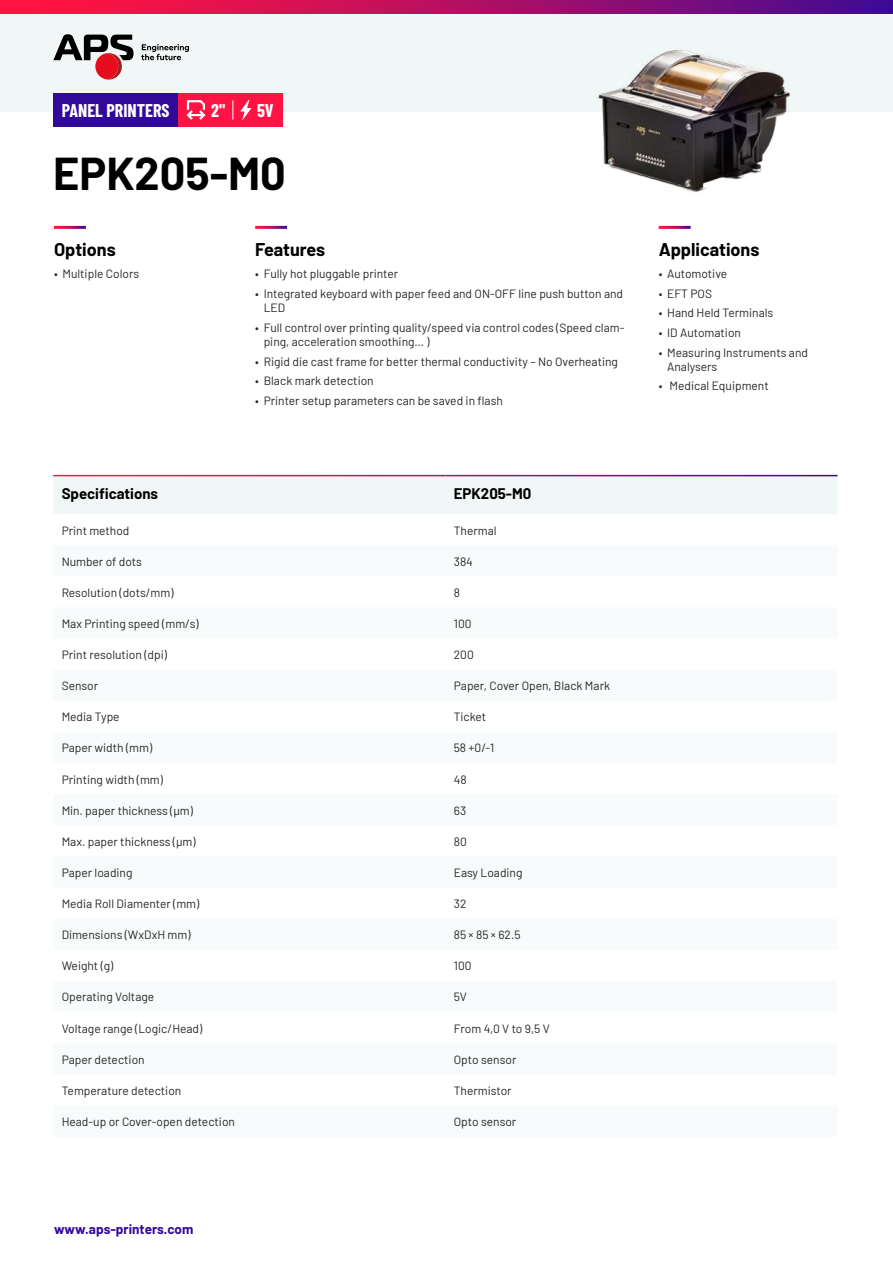
<style>
.page{position:relative;width:893px;height:1263px;background:#fff}
.page>*{position:absolute;margin:0;border:0;box-sizing:border-box;transform-origin:0 0}
.t1{font:700 45px "Barlow";color:#000}
.t2{font:700 18px "Barlow";color:#000}
.t3{font:700 18px "Barlow Condensed";color:#fff}
.t4{font:700 15px "Barlow";color:#000}
.t5{font:700 13.5px "Barlow";color:#320a99}
.t6{font:12px/14.4px "Barlow";color:#262626}
</style>
<div class="page">
<div style="left:0;top:0;width:893px;height:112px;background:#f1f6f7"></div>
<svg style="left:141px;top:44px;width:48px;height:16px"></svg>
<svg style="left:53px;top:34px;width:81px;height:46px"></svg>
<div style="left:95px;top:53px;width:23px;height:26px;background:#e60e1c;border-radius:50%"></div>
<svg style="left:0;top:0;width:893px;height:13px;background:#af0f63"></svg>
<div style="left:53px;top:476px;width:784px;height:38px;background:#f1f6f7"></div>
<div style="left:53px;top:94px;width:125px;height:33px;background:#320a99"></div>
<div style="left:178px;top:93px;width:104px;height:34px;background:#ff1342"></div>
<svg style="left:186px;top:100px;width:19px;height:20px"></svg>
<svg style="left:233px;top:100px;width:1px;height:20px"></svg>
<svg style="left:240px;top:100px;width:11px;height:20px"></svg>
<img style="left:598px;top:50px;width:192px;height:142px">
<h2 class="t3" style="left:62px;top:100px;width:109px">PANEL PRINTERS</h2>
<h2 class="t3" style="left:211px;top:100px;width:16px">2"</h2>
<h2 class="t3" style="left:257px;top:100px;width:18px">5V</h2>
<h1 class="t1" style="left:53px;top:148px;width:234px">EPK205-M0</h1>
<h2 class="t2" style="left:54px;top:236px;width:63px">Options</h2>
<p class="t6" style="left:54px;top:268px;width:87px">• Multiple Colors</p>
<h2 class="t2" style="left:255px;top:236px;width:72px">Features</h2>
<p class="t6" style="left:255px;top:268px;width:145px">• Fully hot pluggable printer</p>
<p class="t6" style="left:264px;top:287px;width:361px;text-indent:-9px">• Integrated keyboard with paper feed and ON-OFF line push button and<br>LED</p>
<p class="t6" style="left:264px;top:321px;width:362px;text-indent:-9px">• Full control over printing quality/speed via control codes (Speed clam&shy;ping, acceleration smoothing… )</p>
<p class="t6" style="left:255px;top:355px;width:364px">• Rigid die cast frame for better thermal conductivity – No Overheating</p>
<p class="t6" style="left:255px;top:374px;width:120px">• Black mark detection</p>
<p class="t6" style="left:255px;top:394px;width:249px">• Printer setup parameters can be saved in flash</p>
<p class="t4" style="left:62px;top:483px;width:98px">Specifications</p>
<p class="t4" style="left:454px;top:485px;width:79px">EPK205-M0</p>
<p class="t6" style="left:62px;top:524px;width:69px">Print method</p>
<p class="t6" style="left:454px;top:524px;width:44px">Thermal</p>
<p class="t6" style="left:62px;top:555px;width:82px">Number of dots</p>
<p class="t6" style="left:454px;top:555px;width:21px">384</p>
<p class="t6" style="left:62px;top:586px;width:113px">Resolution (dots/mm)</p>
<p class="t6" style="left:454px;top:586px;width:8px">8</p>
<p class="t6" style="left:62px;top:617px;width:139px">Max Printing speed (mm/s)</p>
<p class="t6" style="left:454px;top:617px;width:19px">100</p>
<p class="t6" style="left:62px;top:648px;width:107px">Print resolution (dpi)</p>
<p class="t6" style="left:454px;top:648px;width:21px">200</p>
<p class="t6" style="left:62px;top:679px;width:38px">Sensor</p>
<p class="t6" style="left:454px;top:679px;width:158px">Paper, Cover Open, Black Mark</p>
<p class="t6" style="left:62px;top:710px;width:59px">Media Type</p>
<p class="t6" style="left:454px;top:710px;width:34px">Ticket</p>
<p class="t6" style="left:62px;top:741px;width:92px">Paper width (mm)</p>
<p class="t6" style="left:454px;top:741px;width:42px">58 +0/-1</p>
<p class="t6" style="left:62px;top:773px;width:103px">Printing width (mm)</p>
<p class="t6" style="left:454px;top:773px;width:14px">48</p>
<p class="t6" style="left:62px;top:804px;width:133px">Min. paper thickness (µm)</p>
<p class="t6" style="left:454px;top:804px;width:14px">63</p>
<p class="t6" style="left:62px;top:835px;width:135px">Max. paper thickness (µm)</p>
<p class="t6" style="left:454px;top:835px;width:15px">80</p>
<p class="t6" style="left:62px;top:866px;width:72px">Paper loading</p>
<p class="t6" style="left:454px;top:866px;width:70px">Easy Loading</p>
<p class="t6" style="left:62px;top:897px;width:139px">Media Roll Diamenter (mm)</p>
<p class="t6" style="left:454px;top:897px;width:14px">32</p>
<p class="t6" style="left:62px;top:928px;width:130px">Dimensions (WxDxH mm)</p>
<p class="t6" style="left:454px;top:928px;width:68px">85 × 85 × 62.5</p>
<p class="t6" style="left:62px;top:959px;width:53px">Weight (g)</p>
<p class="t6" style="left:454px;top:959px;width:19px">100</p>
<p class="t6" style="left:62px;top:991px;width:94px">Operating Voltage</p>
<p class="t6" style="left:454px;top:991px;width:15px">5V</p>
<p class="t6" style="left:62px;top:1022px;width:142px">Voltage range (Logic/Head)</p>
<p class="t6" style="left:454px;top:1022px;width:98px">From 4,0 V to 9,5 V</p>
<p class="t6" style="left:62px;top:1053px;width:85px">Paper detection</p>
<p class="t6" style="left:454px;top:1053px;width:64px">Opto sensor</p>
<p class="t6" style="left:62px;top:1084px;width:121px">Temperature detection</p>
<p class="t6" style="left:454px;top:1084px;width:59px">Thermistor</p>
<p class="t6" style="left:62px;top:1115px;width:175px">Head-up or Cover-open detection</p>
<p class="t6" style="left:454px;top:1115px;width:64px">Opto sensor</p>
<h2 class="t2" style="left:659px;top:236px;width:102px">Applications</h2>
<p class="t6" style="left:659px;top:268px;width:70px">• Automotive</p>
<p class="t6" style="left:659px;top:287px;width:55px">• EFT POS</p>
<p class="t6" style="left:659px;top:307px;width:116px">• Hand Held Terminals</p>
<p class="t6" style="left:659px;top:326px;width:84px">• ID Automation</p>
<p class="t6" style="left:667px;top:346px;width:142px;text-indent:-9px">• Measuring Instruments and<br>Analysers</p>
<p class="t6" style="left:659px;top:380px;width:112px">• Medical Equipment</p>
<p class="t5" style="left:54px;top:1224px;width:141px">www.aps-printers.com</p>
</div>
